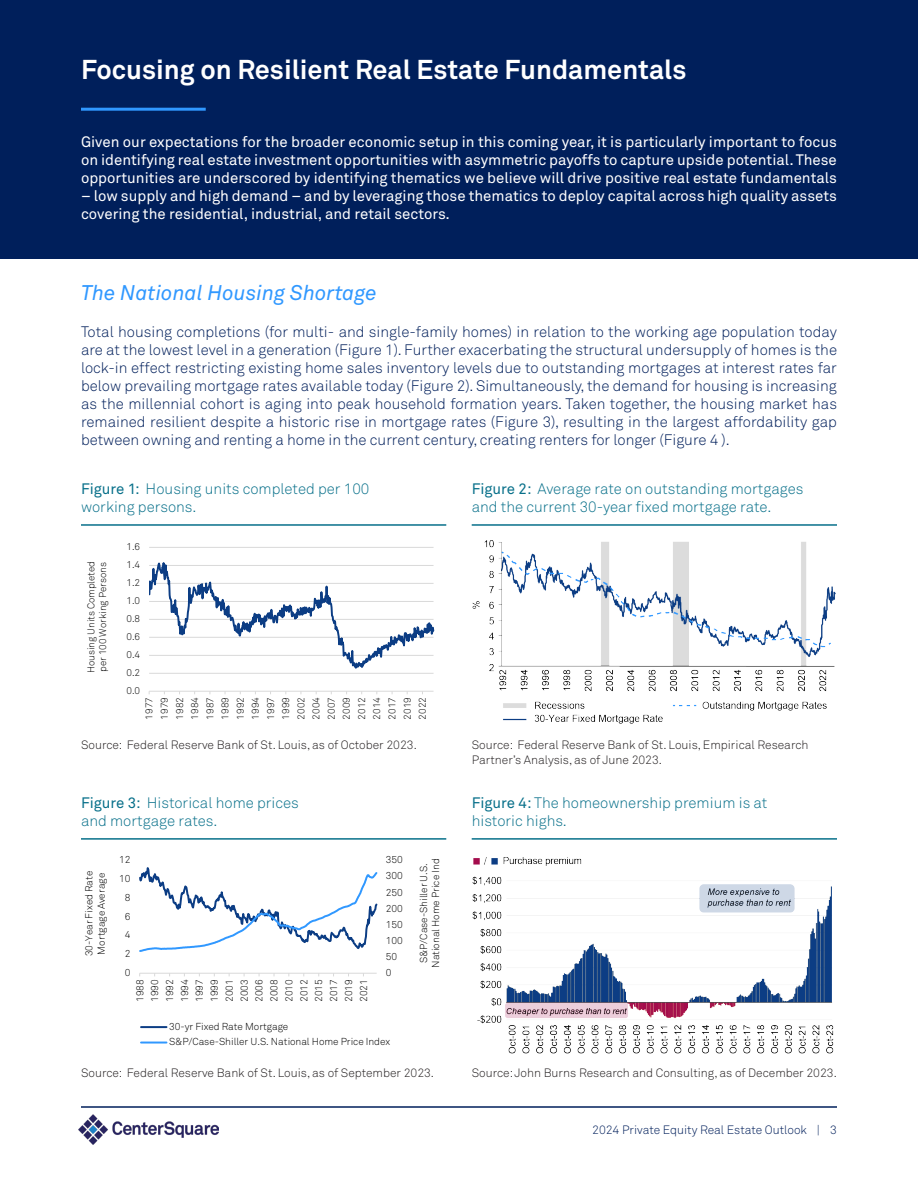
<style>
.page{position:relative;width:918px;height:1188px;background:#fff}
.page>*{position:absolute;margin:0;border:0;box-sizing:border-box;transform-origin:0 0}
.t1{font:700 27px "Akkurat Pro";color:#fff}
.t2{font:italic 21px "Akkurat Pro";color:#3098ff}
.t3{font:15px/18px "Akkurat Light Pro";color:#001f5b;text-align:justify}
.t4{font:15px/18px "Akkurat Pro";color:#fff;text-align:justify}
.t5{font:15px/18px "Akkurat Light Pro";color:#08708a}
.t6{font:12px/14.4px "Akkurat Light Pro";color:#231f20}
.t7{font:12px "Akkurat Light Pro";color:#001f5b}
.t8{font:10.05px/14.9px "Akkurat Light Pro";letter-spacing:-.005em;color:#000}
.t9{font:9.75px/15.1px "Akkurat Light Pro";letter-spacing:.005em;color:#000;text-align:justify}
.s1{font-family:"Akkurat Pro"}
</style>
<div class="page">
<hr style="left:149px;top:691px;width:285px;height:1px;background:#d9d9d9">
<svg style="left:149px;top:547px;width:285px;height:127px"></svg>
<div style="left:0;top:0;width:918px;height:258px;background:#001f5b"></div>
<hr style="left:81px;top:108px;width:125px;height:3px;background:#3098ff">
<hr style="left:81px;top:524px;width:365px;height:2px;background:#08708a">
<img style="left:78px;top:1115px;width:141px;height:29px">
<hr style="left:81px;top:1106px;width:756px;height:2px;background:#001f5b">
<hr style="left:472px;top:838px;width:365px;height:2px;background:#08708a">
<hr style="left:472px;top:524px;width:365px;height:2px;background:#08708a">
<hr style="left:81px;top:838px;width:365px;height:2px;background:#08708a">
<img style="left:472px;top:857px;width:362px;height:196px">
<img style="left:472px;top:540px;width:364px;height:184px">
<hr style="left:140px;top:973px;width:237px;height:1px;background:#d9d9d9">
<svg style="left:140px;top:867px;width:238px;height:85px"></svg>
<hr style="left:141px;top:1026px;width:26px;height:2px;background:#0c3d84">
<hr style="left:141px;top:1042px;width:26px;height:2px;background:#3098ff">
<p class="t1" style="left:81px;top:53px;width:607px">Focusing on Resilient Real Estate Fundamentals</p>
<p class="t4" style="left:81px;top:133px;width:758px">Given our expectations for the broader economic setup in this coming year, it is particularly important to focus on identifying real estate investment opportunities with asymmetric payoffs to capture upside potential. These opportunities are underscored by identifying thematics we believe will drive positive real estate fundamentals</p>
<p class="t4" style="left:81px;top:187px;width:758px">– low supply and high demand – and by leveraging those thematics to deploy capital across high quality assets covering the residential, industrial, and retail sectors.</p>
<p class="t2" style="left:81px;top:280px;width:297px">The National Housing Shortage</p>
<p class="t3" style="left:81px;top:323px;width:758px">Total housing completions (for multi- and single-family homes) in relation to the working age population today are at the lowest level in a generation (Figure 1). Further exacerbating the structural undersupply of homes is the lock-in effect restricting existing home sales inventory levels due to outstanding mortgages at interest rates far below prevailing mortgage rates available today (Figure 2). Simultaneously, the demand for housing is increasing as the millennial cohort is aging into peak household formation years. Taken together, the housing market has remained resilient despite a historic rise in mortgage rates (Figure 3), resulting in the largest affordability gap between owning and renting a home in the current century, creating renters for longer (Figure 4 ).</p>
<p class="t5" style="left:81px;top:480px;width:290px"><span class="s1">Figure 1:</span> Housing units completed per 100 working persons.</p>
<p class="t9" style="left:85px;top:673px;width:114px;line-height:11.9px;rotate:-90deg">Housing Units Completed per 100 Working Persons</p>
<p class="t9" style="left:127px;top:539px;width:15px">1.6</p>
<p class="t9" style="left:127px;top:557px;width:15px">1.4</p>
<p class="t9" style="left:127px;top:575px;width:15px">1.2</p>
<p class="t9" style="left:127px;top:593px;width:15px">1.0</p>
<p class="t9" style="left:127px;top:611px;width:15px">0.8</p>
<p class="t9" style="left:127px;top:629px;width:15px">0.6</p>
<p class="t9" style="left:127px;top:647px;width:15px">0.4</p>
<p class="t9" style="left:127px;top:665px;width:15px">0.2</p>
<p class="t9" style="left:127px;top:683px;width:15px">0.0</p>
<p class="t9" style="left:142px;top:720px;width:24px;rotate:-90deg">1977<br>1979<br>1982<br>1984<br>1987<br>1989<br>1992<br>1994<br>1997<br>1999<br>2002<br>2004<br>2007<br>2009<br>2012<br>2014<br>2017<br>2019<br>2022</p>
<p class="t6" style="left:81px;top:738px;width:337px">Source: Federal Reserve Bank of St. Louis, as of October 2023.</p>
<p class="t5" style="left:81px;top:794px;width:219px"><span class="s1">Figure 3:</span> Historical home prices and mortgage rates.</p>
<p class="t8" style="left:119px;top:853px;width:13px">12</p>
<p class="t8" style="left:386px;top:853px;width:19px">350</p>
<p class="t8" style="left:83px;top:956px;width:87px;line-height:12.1px;rotate:-90deg">30-Year Fixed Rate<br>Mortgage Average</p>
<p class="t8" style="left:119px;top:871px;width:13px">10</p>
<p class="t8" style="left:125px;top:890px;width:7px">8</p>
<p class="t8" style="left:125px;top:909px;width:7px">6</p>
<p class="t8" style="left:125px;top:928px;width:7px">4</p>
<p class="t8" style="left:125px;top:946px;width:7px">2</p>
<p class="t8" style="left:386px;top:869px;width:19px">300</p>
<p class="t8" style="left:386px;top:885px;width:19px">250</p>
<p class="t8" style="left:386px;top:901px;width:19px">200</p>
<p class="t8" style="left:386px;top:917px;width:19px">150</p>
<p class="t8" style="left:386px;top:933px;width:19px">100</p>
<p class="t8" style="left:386px;top:949px;width:13px">50</p>
<p class="t8" style="left:125px;top:965px;width:7px">0</p>
<p class="t8" style="left:386px;top:965px;width:7px">0</p>
<p class="t8" style="left:133px;top:1002px;width:24px;text-align:justify;rotate:-90deg">1988<br>1990<br>1992<br>1994<br>1997<br>1999<br>2001<br>2003<br>2006<br>2008<br>2010<br>2012<br>2015<br>2017<br>2019<br>2021</p>
<p class="t8" style="left:169px;top:1019px;width:223px;line-height:15.6px">30-yr Fixed Rate Mortgage<br>S&amp;P/Case-Shiller U.S. National Home Price Index</p>
<p class="t8" style="left:418px;top:968px;width:111px;line-height:12.1px;text-align:center;rotate:-90deg">S&amp;P/Case-Shiller U.S.<br>National Home Price Ind</p>
<p class="t6" style="left:81px;top:1066px;width:355px">Source: Federal Reserve Bank of St. Louis, as of September 2023.</p>
<p class="t5" style="left:472px;top:480px;width:333px"><span class="s1">Figure 2:</span> Average rate on outstanding mortgages and the current 30-year fixed mortgage rate.</p>
<p class="t6" style="left:472px;top:738px;width:338px">Source: Federal Reserve Bank of St. Louis, Empirical Research<br>Partner’s Analysis, as of June 2023.</p>
<p class="t5" style="left:472px;top:794px;width:297px"><span class="s1">Figure 4:</span> The homeownership premium is at historic highs.</p>
<p class="t6" style="left:472px;top:1066px;width:367px">Source: John Burns Research and Consulting, as of December 2023.</p>
<p class="t7" style="left:592px;top:1123px;width:216px">2024 Private Equity Real Estate Outlook</p>
<p class="t7" style="left:817px;top:1123px;width:22px">| 3</p>
</div>
